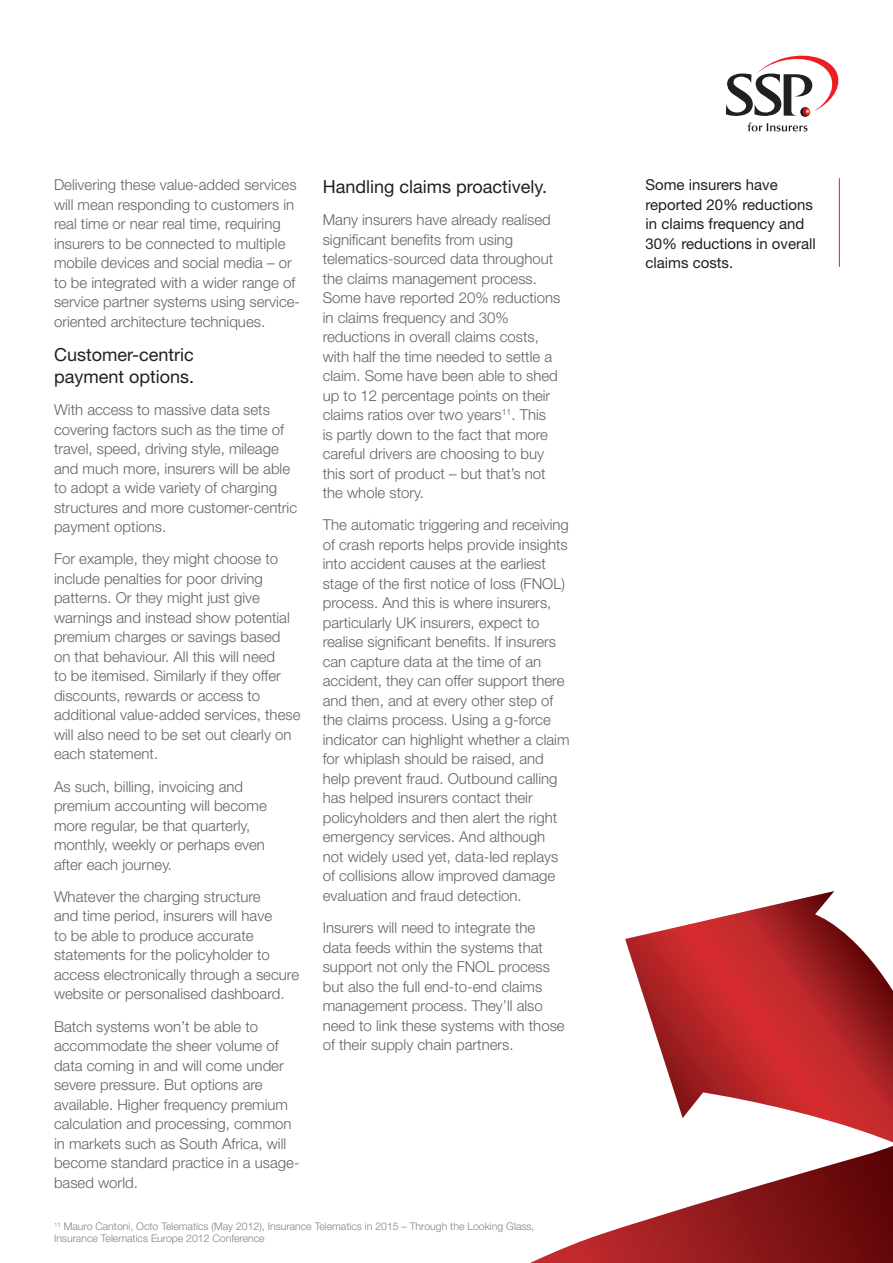
<style>
.page{position:relative;width:893px;height:1263px;background:#fff}
.page>*{position:absolute;margin:0;border:0;box-sizing:border-box;transform-origin:0 0}
.t1{font:18px/21.6px "Helvetica Neue";color:#231f20}
.t2{font:300 15px/19.5px "Helvetica Neue";color:#636366}
.t3{font:15px/19.5px "Helvetica Neue";color:#231f20}
.t4{font:300 10.5px/12px "Helvetica Neue";color:#808285}
</style>
<div class="page">
<svg style="left:530px;top:1146px;width:363px;height:117px"></svg>
<svg style="left:625px;top:891px;width:268px;height:251px"></svg>
<hr style="left:839px;top:178px;width:1px;height:89px;background:#ee1d23">
<svg style="left:726px;top:56px;width:112px;height:75px"></svg>
<p class="t2" style="left:54px;top:175px;width:248px">Delivering these value-added services will mean responding to customers in real time or near real time, requiring insurers to be connected to multiple mobile devices and social media – or to be integrated with a wider range of service partner systems using service&shy;oriented architecture techniques.</p>
<p class="t1" style="left:54px;top:344px;width:142px">Customer-centric payment options.</p>
<p class="t2" style="left:54px;top:400px;width:245px">With access to massive data sets covering factors such as the time of travel, speed, driving style, mileage and much more, insurers will be able to adopt a wide variety of charging structures and more customer-centric payment options.</p>
<p class="t2" style="left:54px;top:549px;width:248px">For example, they might choose to include penalties for poor driving patterns. Or they might just give warnings and instead show potential premium charges or savings based on that behaviour. All this will need<br>to be itemised. Similarly if they offer discounts, rewards or access to additional value-added services, these will also need to be set out clearly on each statement.</p>
<p class="t2" style="left:54px;top:776px;width:214px">As such, billing, invoicing and premium accounting will become more regular, be that quarterly, monthly, weekly or perhaps even after each journey.</p>
<p class="t2" style="left:54px;top:886px;width:247px">Whatever the charging structure<br>and time period, insurers will have<br>to be able to produce accurate statements for the policyholder to access electronically through a secure website or personalised dashboard.</p>
<p class="t2" style="left:54px;top:1016px;width:247px">Batch systems won’t be able to accommodate the sheer volume of data coming in and will come under severe pressure. But options are available. Higher frequency premium calculation and processing, common in markets such as South Africa, will become standard practice in a usage&shy;based world.</p>
<p class="t1" style="left:323px;top:175px;width:226px">Handling claims proactively.</p>
<p class="t2" style="left:323px;top:210px;width:239px">Many insurers have already realised significant benefits from using telematics-sourced data throughout the claims management process.<br>Some have reported 20% reductions in claims frequency and 30% reductions in overall claims costs, with half the time needed to settle a claim. Some have been able to shed up to 12 percentage points on their claims ratios over two years<sup>11</sup>. This<br>is partly down to the fact that more careful drivers are choosing to buy this sort of product – but that’s not the whole story.</p>
<p class="t2" style="left:323px;top:515px;width:248px">The automatic triggering and receiving of crash reports helps provide insights into accident causes at the earliest stage of the first notice of loss (FNOL) process. And this is where insurers, particularly UK insurers, expect to realise significant benefits. If insurers can capture data at the time of an accident, they can offer support there and then, and at every other step of the claims process. Using a g-force indicator can highlight whether a claim for whiplash should be raised, and help prevent fraud. Outbound calling has helped insurers contact their policyholders and then alert the right emergency services. And although not widely used yet, data-led replays of collisions allow improved damage evaluation and fraud detection.</p>
<p class="t2" style="left:323px;top:918px;width:243px">Insurers will need to integrate the data feeds within the systems that support not only the FNOL process but also the full end-to-end claims management process. They’ll also need to link these systems with those of their supply chain partners.</p>
<p class="t4" style="left:54px;top:1220px;width:482px"><sup>11</sup> Mauro Cantoni, Octo Telematics (May 2012), Insurance Telematics in 2015 – Through the Looking Glass,<br>Insurance Telematics Europe 2012 Conference</p>
<p class="t3" style="left:645px;top:175px;width:172px">Some insurers have reported 20% reductions in claims frequency and<br>30% reductions in overall claims costs.</p>
</div>
